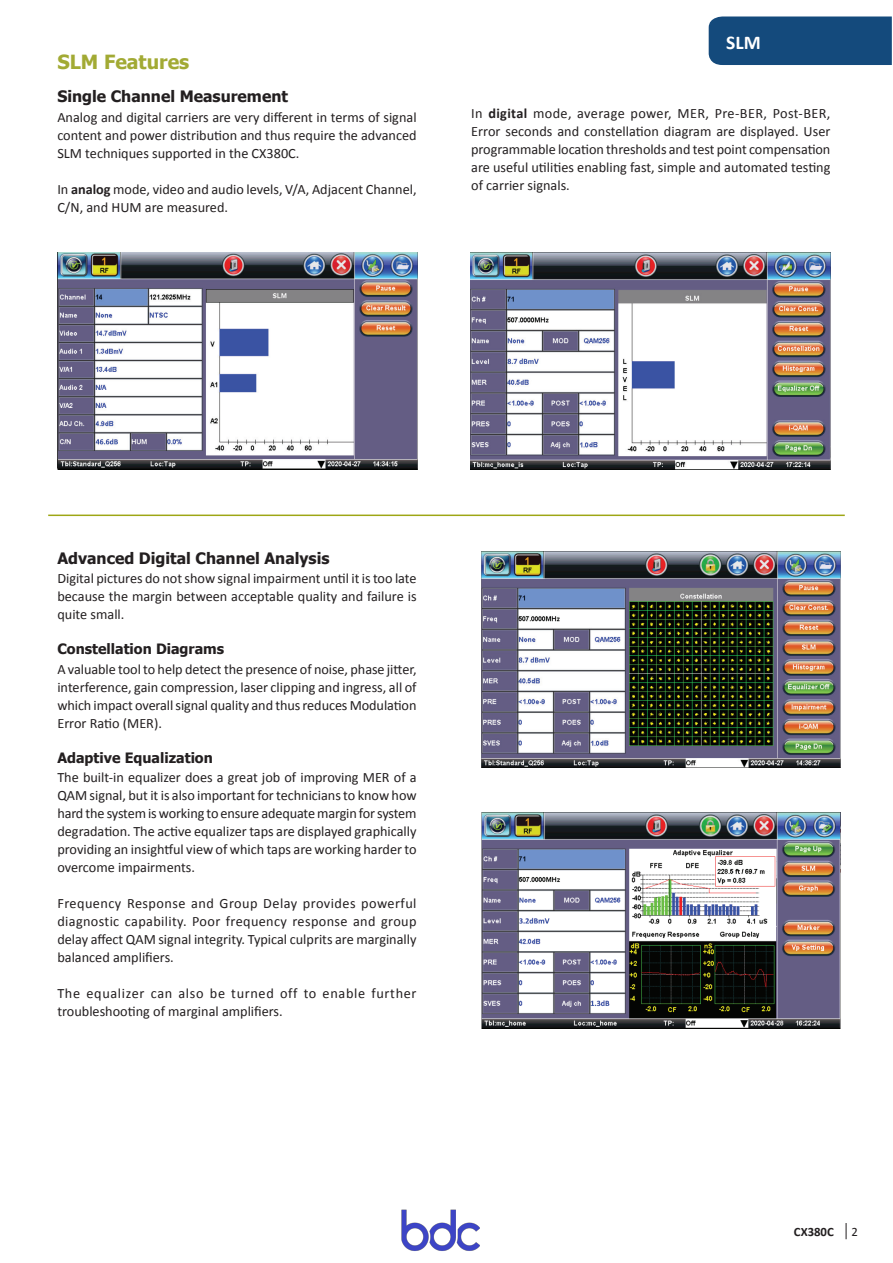
<style>
.page{position:relative;width:893px;height:1263px;background:#fff}
.page>*{position:absolute;margin:0;border:0;box-sizing:border-box;transform-origin:0 0}
.t1{font:700 19.5px "Tahoma";color:#a2aa34}
.t2{font:700 19.5px "Calibri";color:#fff}
.t3{font:700 15.75px "Tahoma";color:#231f20}
.t4{font:14.25px/18px "Calibri";color:#231f20;text-align:justify}
.t5{font:14.25px/18px "Calibri";letter-spacing:.045em;color:#231f20}
.t6{font:700 14.25px "Tahoma";color:#231f20}
.t7{font:700 12.75px "Calibri";color:#231f20}
.t8{font:12.75px "Calibri";color:#231f20}
.s1{font-weight:700}
</style>
<div class="page">
<svg style="left:846px;top:1223px;width:1px;height:16px"></svg>
<hr style="left:48px;top:515px;width:797px;height:1px;background:#9ea615">
<div style="left:709px;top:17px;width:183px;height:48px;background:#144a7c"></div>
<img style="left:481px;top:552px;width:359px;height:216px">
<img style="left:481px;top:813px;width:359px;height:216px">
<img style="left:57px;top:253px;width:360px;height:216px">
<img style="left:471px;top:252px;width:360px;height:217px">
<img style="left:401px;top:1209px;width:79px;height:42px">
<h1 class="t1" style="left:57px;top:48px;width:133px">SLM Features</h1>
<p class="t3" style="left:57px;top:85px;width:232px">Single Channel Measurement</p>
<p class="t4" style="left:57px;top:108px;width:361px">Analog and digital carriers are very different in terms of signal content and power distribution and thus require the advanced SLM techniques supported in the CX380C.</p>
<p class="t4" style="left:57px;top:180px;width:361px">In <span class="s1">analog</span> mode, video and audio levels, V/A, Adjacent Channel,<br>C/N, and HUM are measured.</p>
<h1 class="t2" style="left:726px;top:30px;width:36px">SLM</h1>
<p class="t4" style="left:471px;top:104px;width:361px">In <span class="s1">digital</span> mode, average power, MER, Pre-BER, Post-BER, Error seconds and constellation diagram are displayed. User programmable location thresholds and test point compensation are useful utilities enabling fast, simple and automated testing of carrier signals.</p>
<p class="t3" style="left:57px;top:547px;width:274px">Advanced Digital Channel Analysis</p>
<p class="t4" style="left:57px;top:569px;width:361px">Digital pictures do not show signal impairment until it is too late because the margin between acceptable quality and failure is quite small.</p>
<p class="t6" style="left:57px;top:639px;width:168px">Constellation Diagrams</p>
<p class="t4" style="left:57px;top:660px;width:361px">A valuable tool to help detect the presence of noise, phase jitter, interference, gain compression, laser clipping and ingress, all of which impact overall signal quality and thus reduces Modulation Error Ratio (MER).</p>
<p class="t6" style="left:57px;top:748px;width:157px">Adaptive Equalization</p>
<p class="t4" style="left:57px;top:769px;width:361px">The built-in equalizer does a great job of improving MER of a QAM signal, but it is also important for technicians to know how hard the system is working to ensure adequate margin for system degradation. The active equalizer taps are displayed graphically providing an insightful view of which taps are working harder to overcome impairments.</p>
<p class="t4" style="left:57px;top:895px;width:361px">Frequency Response and Group Delay provides powerful diagnostic capability. Poor frequency response and group delay affect QAM signal integrity. Typical culprits are marginally balanced amplifiers.</p>
<p class="t5" style="left:57px;top:985px;width:361px">The equalizer can also be turned off to enable further troubleshooting of marginal amplifiers.</p>
<p class="t7" style="left:794px;top:1223px;width:41px">CX380C</p>
<p class="t8" style="left:851px;top:1223px;width:8px">2</p>
</div>
